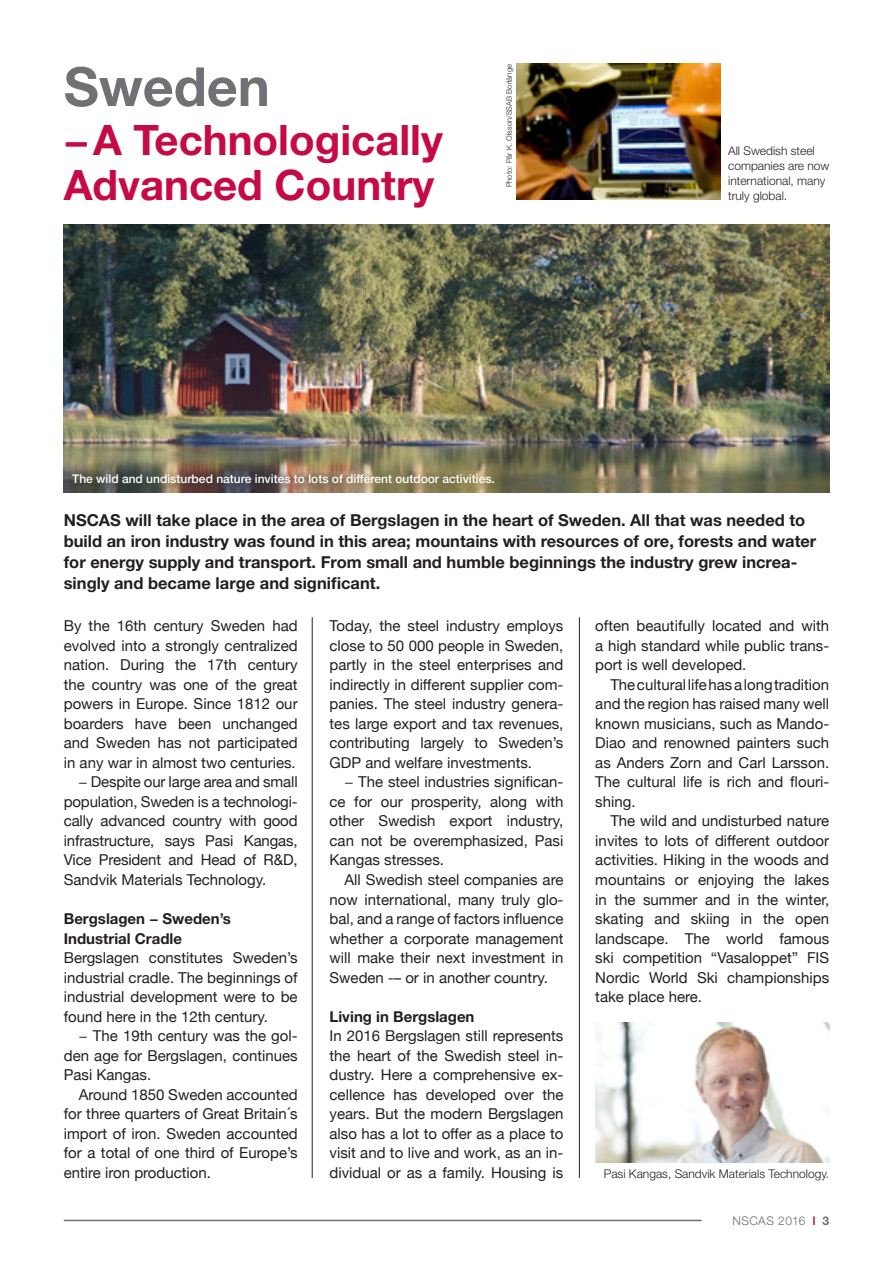
<style>
.page{position:relative;width:893px;height:1263px;background:#fff}
.page>*{position:absolute;margin:0;border:0;box-sizing:border-box;transform-origin:0 0}
.t1{font:700 54px "Helvetica Neue";color:#717074}
.t2{font:700 42px/45px "Helvetica Neue";color:#c60a45}
.t3{font:700 16.5px/21px "Helvetica Neue";color:#231f20}
.t4{font:15px/19.5px "Helvetica Neue";color:#231f20;text-align:justify}
.t5{font:700 15px/19.5px "Helvetica Neue";color:#231f20}
.t6{font:300 12px/15px "Helvetica Neue";color:#231f20}
.t7{font:500 12px "Helvetica Neue";color:#fff}
.t8{font:300 12px "Helvetica Neue";letter-spacing:.04em;color:#6c6d70}
.t9{font:300 7.5px "Helvetica Neue";letter-spacing:.01em;color:#231f20}
.s1{font-weight:500;color:#c60a45}
.s2{font-weight:700}
</style>
<div class="page">
<hr style="left:64px;top:1220px;width:638px;height:1px;background:#6c6d70">
<img style="left:64px;top:225px;width:765px;height:267px">
<img style="left:595px;top:1022px;width:234px;height:140px">
<hr style="left:312px;top:617px;width:1px;height:561px;background:#231f20">
<hr style="left:579px;top:617px;width:1px;height:561px;background:#231f20">
<img style="left:516px;top:64px;width:205px;height:136px">
<h1 class="t1" style="left:64px;top:53px;width:208px">Sweden</h1>
<h2 class="t2" style="left:64px;top:117px;width:381px">− A Technologically<br>Advanced Country</h2>
<p class="t9" style="left:505px;top:187px;width:125px;rotate:-90deg">Photo: Pär K. Olsson/SSAB Borlänge</p>
<p class="t7" style="left:72px;top:471px;width:424px">The wild and undisturbed nature invites to lots of different outdoor activities.</p>
<p class="t6" style="left:728px;top:143px;width:103px">All Swedish steel companies are now international, many truly global.</p>
<p class="t3" style="left:64px;top:509px;width:754px">NSCAS will take place in the area of Bergslagen in the heart of Sweden. All that was needed to build an iron industry was found in this area; mountains with resources of ore, forests and water for energy supply and transport. From small and humble beginnings the industry grew increa&shy;singly and became large and significant.</p>
<p class="t4" style="left:64px;top:617px;width:235px">By the 16th century Sweden had</p>
<p class="t4" style="left:64px;top:637px;width:235px">evolved into a strongly centralized</p>
<p class="t4" style="left:64px;top:656px;width:235px">nation. During the 17th century</p>
<p class="t4" style="left:64px;top:676px;width:235px">the country was one of the great</p>
<p class="t4" style="left:64px;top:695px;width:235px">powers in Europe. Since 1812 our</p>
<p class="t4" style="left:64px;top:715px;width:235px">boarders have been unchanged</p>
<p class="t4" style="left:64px;top:734px;width:235px">and Sweden has not participated</p>
<p class="t4" style="left:64px;top:754px;width:233px">in any war in almost two centuries.</p>
<p class="t4" style="left:79px;top:773px;width:221px">− Despite our large area and small</p>
<p class="t4" style="left:64px;top:793px;width:235px">population, Sweden is a technologi-</p>
<p class="t4" style="left:64px;top:812px;width:235px">cally advanced country with good</p>
<p class="t4" style="left:64px;top:832px;width:235px">infrastructure, says Pasi Kangas,</p>
<p class="t4" style="left:64px;top:851px;width:235px">Vice President and Head of R&amp;D,</p>
<p class="t4" style="left:64px;top:871px;width:204px">Sandvik Materials Technology.</p>
<p class="t5" style="left:64px;top:908px;width:169px">Bergslagen − Sweden’s<br>Industrial Cradle</p>
<p class="t4" style="left:64px;top:949px;width:235px">Bergslagen constitutes Sweden’s industrial cradle. The beginnings of industrial development were to be found here in the 12th century.</p>
<p class="t4" style="left:64px;top:1027px;width:235px;text-indent:15px">− The 19th century was the gol&shy;den age for Bergslagen, continues Pasi Kangas.</p>
<p class="t4" style="left:64px;top:1085px;width:235px;text-indent:15px">Around 1850 Sweden accounted for three quarters of Great Britain´s import of iron. Sweden accounted for a total of one third of Europe’s entire iron production.</p>
<p class="t4" style="left:330px;top:617px;width:235px">Today, the steel industry employs close to 50 000 people in Sweden, partly in the steel enterprises and indirectly in different supplier com&shy;panies. The steel industry genera&shy;tes large export and tax revenues, contributing largely to Sweden’s GDP and welfare investments.</p>
<p class="t4" style="left:330px;top:773px;width:235px;text-indent:15px">− The steel industries significan&shy;ce for our prosperity, along with other Swedish export industry, can not be overemphasized, Pasi Kangas stresses.</p>
<p class="t4" style="left:330px;top:871px;width:235px;text-indent:15px">All Swedish steel companies are now international, many truly glo&shy;bal, and a range of factors influence whether a corporate management will make their next investment in Sweden -– or in another country.</p>
<p class="t5" style="left:330px;top:1006px;width:146px">Living in Bergslagen</p>
<p class="t4" style="left:330px;top:1027px;width:235px">In 2016 Bergslagen still represents the heart of the Swedish steel in&shy;dustry. Here a comprehensive ex&shy;cellence has developed over the years. But the modern Bergslagen also has a lot to offer as a place to visit and to live and work, as an in&shy;dividual or as a family. Housing is</p>
<p class="t4" style="left:595px;top:617px;width:235px">often beautifully located and with a high standard while public trans&shy;port is well developed.</p>
<p class="t4" style="left:595px;top:676px;width:235px;text-indent:15px">The cultural life has a long tradition and the region has raised many well known musicians, such as Mando-Diao and renowned painters such as Anders Zorn and Carl Larsson.<br>The cultural life is rich and flouri&shy;shing.</p>
<p class="t4" style="left:595px;top:812px;width:235px;text-indent:15px">The wild and undisturbed nature invites to lots of different outdoor activities. Hiking in the woods and mountains or enjoying the lakes in the summer and in the winter, skating and skiing in the open landscape. The world famous ski competition “Vasaloppet” FIS Nordic World Ski championships take place here.</p>
<p class="t6" style="left:604px;top:1166px;width:227px">Pasi Kangas, Sandvik Materials Technology.</p>
<p class="t8" style="left:732px;top:1213px;width:98px">NSCAS 2016 <span class="s1">I</span> <span class="s2">3</span></p>
</div>
